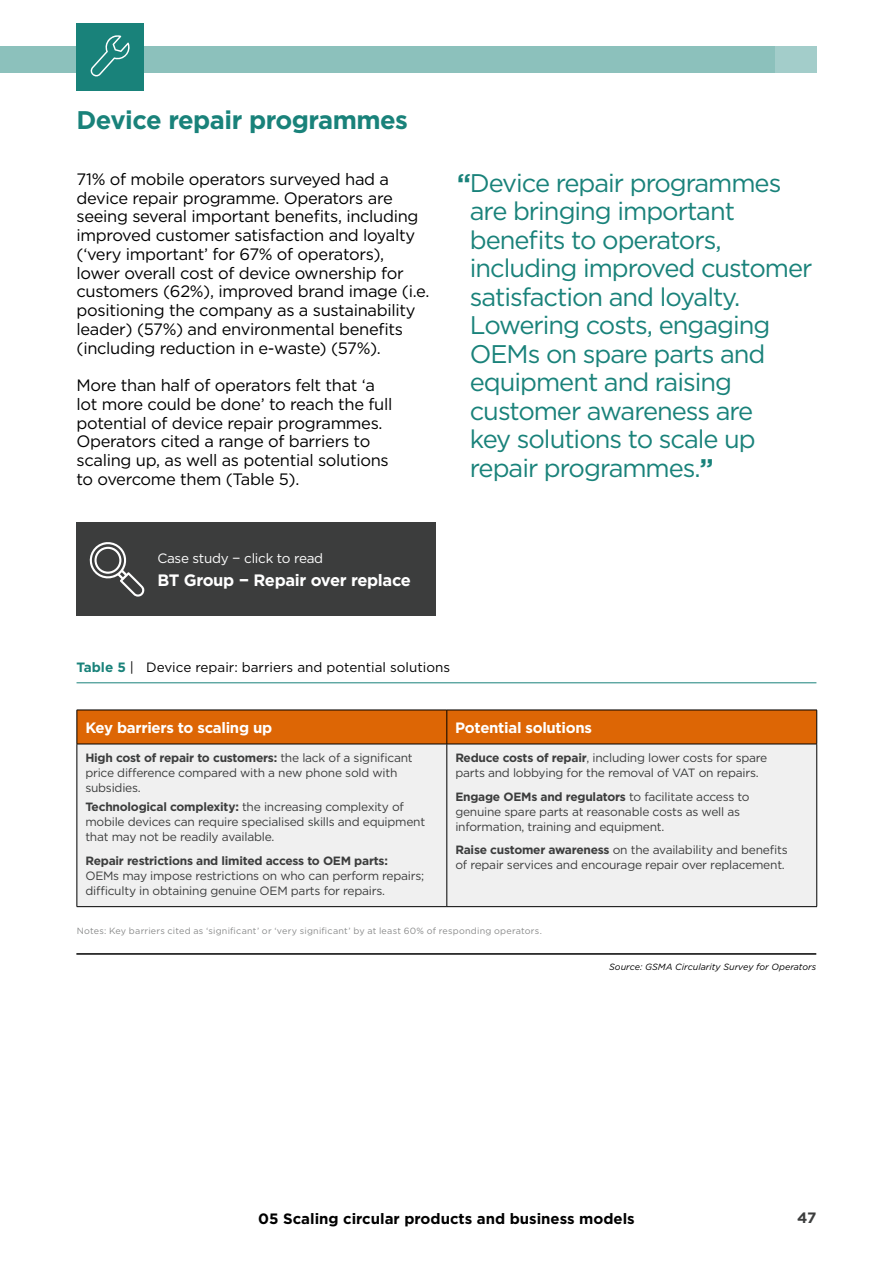
<style>
.page{position:relative;width:893px;height:1263px;background:#fff}
.page>*{position:absolute;margin:0;border:0;box-sizing:border-box;transform-origin:0 0}
.t1{font:25.5px/28.5px "Gotham";letter-spacing:-.04em;color:#19827a}
.t2{font:700 25.5px "Gotham";letter-spacing:-.02em;color:#19827a}
.t3{font:16.5px/18.8px "Gotham";letter-spacing:-.02em;color:#000}
.t4{font:700 16.5px "Gotham";letter-spacing:-.02em;color:#fff}
.t5{font:700 15px "Gotham";color:#000}
.t6{font:700 15px "Gotham";letter-spacing:-.02em;color:#fff}
.t7{font:700 15px "Gotham";color:#3c3d3d}
.t8{font:13.5px "Gotham";color:#000}
.t9{font:13.5px "Gotham";letter-spacing:-.02em;color:#fff}
.t10{font:12px/15px "Gotham";letter-spacing:-.02em;color:#3c3d3d}
.t11{font:700 12px "Gotham";letter-spacing:-.02em;color:#3c3d3d}
.t12{font:9px "Gotham";letter-spacing:.025em;color:#8a8b8b}
.t13{font:italic 9px "Gotham";color:#000}
.s1{font-weight:700}
.s2{font-weight:700;color:#19827a}
</style>
<div class="page">
<hr style="left:77px;top:682px;width:739px;height:1px;background:#19827a">
<div style="left:78px;top:711px;width:738px;height:33px;background:#dd6605"></div>
<div style="left:78px;top:745px;width:738px;height:161px;background:#f0f0f0"></div>
<hr style="left:77px;top:744px;width:1px;height:162px;background:#000">
<hr style="left:447px;top:744px;width:1px;height:162px;background:#000">
<hr style="left:816px;top:744px;width:1px;height:162px;background:#000">
<hr style="left:77px;top:906px;width:370px;height:1px;background:#000">
<hr style="left:447px;top:906px;width:370px;height:1px;background:#000">
<hr style="left:77px;top:710px;width:370px;height:1px;background:#000">
<hr style="left:77px;top:710px;width:1px;height:34px;background:#000">
<hr style="left:447px;top:710px;width:370px;height:1px;background:#000">
<hr style="left:447px;top:710px;width:1px;height:34px;background:#000">
<hr style="left:816px;top:710px;width:1px;height:34px;background:#000">
<hr style="left:77px;top:744px;width:370px;height:1px;background:#000">
<hr style="left:447px;top:744px;width:370px;height:1px;background:#000">
<div style="left:0;top:46px;width:736px;height:26px;background:#8cc1bc"></div>
<div style="left:734px;top:46px;width:41px;height:26px;background:#8cc1bc"></div>
<div style="left:775px;top:46px;width:41px;height:26px;background:#a3cdca"></div>
<div style="left:77px;top:522px;width:359px;height:94px;background:#3c3d3d"></div>
<svg style="left:89px;top:542px;width:56px;height:55px"></svg>
<hr style="left:76px;top:953px;width:740px;height:2px;background:#000">
<div style="left:77px;top:24px;width:67px;height:67px;background:#19827a"></div>
<svg style="left:90px;top:35px;width:40px;height:42px"></svg>
<h1 class="t2" style="left:77px;top:103px;width:333px">Device repair programmes</h1>
<p class="t3" style="left:77px;top:169px;width:354px">71% of mobile operators surveyed had a device repair programme. Operators are seeing several important benefits, including improved customer satisfaction and loyalty (‘very important’ for 67% of operators), lower overall cost of device ownership for customers (62%), improved brand image (i.e. positioning the company as a sustainability leader) (57%) and environmental benefits (including reduction in e-waste) (57%).</p>
<h2 class="t3" style="left:77px;top:375px;width:317px">More than half of operators felt that ‘a lot more could be done’ to reach the full potential of device repair programmes.<br>Operators cited a range of barriers to scaling up, as well as potential solutions to overcome them (Table 5).</h2>
<p class="t9" style="left:157px;top:550px;width:167px">Case study − click to read</p>
<h2 class="t4" style="left:157px;top:569px;width:255px">BT Group − Repair over replace</h2>
<p class="t1" style="left:470px;top:168px;width:344px;text-indent:-13px"><span class="s1">“</span>Device repair programmes are bringing important benefits to operators, including improved customer satisfaction and loyalty.<br>Lowering costs, engaging<br>OEMs on spare parts and equipment and raising customer awareness are<br>key solutions to scale up repair programmes.<span class="s1">”</span></p>
<p class="t8" style="left:77px;top:659px;width:375px"><span class="s2">Table 5</span> | Device repair: barriers and potential solutions</p>
<p class="t6" style="left:85px;top:718px;width:188px">Key barriers to scaling up</p>
<p class="t6" style="left:455px;top:718px;width:138px">Potential solutions</p>
<p class="t10" style="left:85px;top:750px;width:329px"><span class="s1">High cost of repair to customers:</span> the lack of a significant price difference compared with a new phone sold with subsidies.</p>
<p class="t10" style="left:85px;top:799px;width:341px"><span class="s1">Technological complexity:</span> the increasing complexity of mobile devices can require specialised skills and equipment that may not be readily available.</p>
<p class="t11" style="left:85px;top:852px;width:304px">Repair restrictions and limited access to OEM parts:</p>
<p class="t10" style="left:85px;top:868px;width:340px">OEMs may impose restrictions on who can perform repairs; difficulty in obtaining genuine OEM parts for repairs.</p>
<p class="t10" style="left:455px;top:750px;width:314px"><span class="s1">Reduce costs of repair</span>, including lower costs for spare parts and lobbying for the removal of VAT on repairs.</p>
<p class="t10" style="left:455px;top:789px;width:296px"><span class="s1">Engage OEMs and regulators</span> to facilitate access to genuine spare parts at reasonable costs as well as information, training and equipment.</p>
<p class="t10" style="left:455px;top:842px;width:334px"><span class="s1">Raise customer awareness</span> on the availability and benefits of repair services and encourage repair over replacement.</p>
<p class="t12" style="left:77px;top:925px;width:467px">Notes: Key barriers cited as ‘significant’ or ‘very significant’ by at least 60% of responding operators.</p>
<p class="t13" style="left:609px;top:961px;width:209px">Source: GSMA Circularity Survey for Operators</p>
<p class="t5" style="left:258px;top:1209px;width:378px">05 Scaling circular products and business models</p>
<p class="t7" style="left:797px;top:1208px;width:21px">47</p>
</div>
